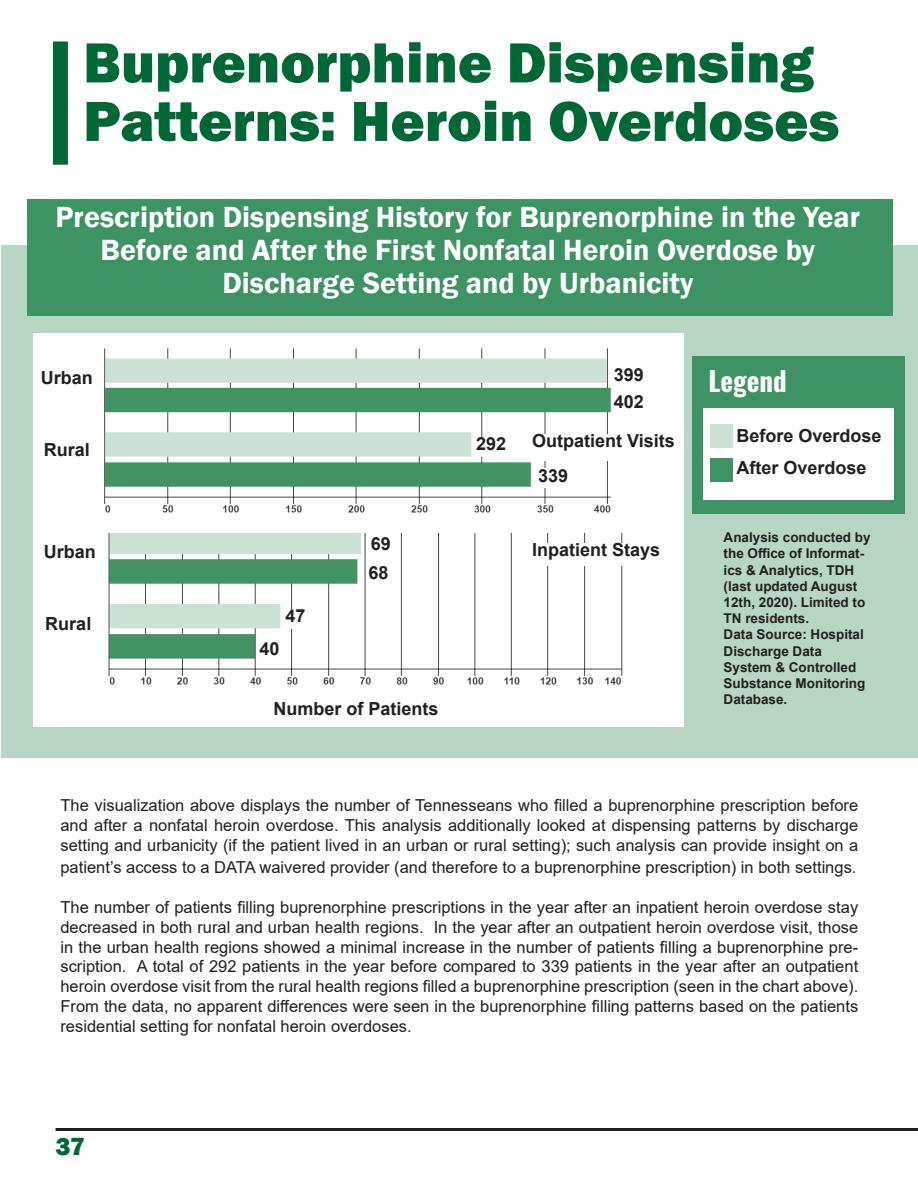
<style>
.page{position:relative;width:918px;height:1188px;background:#fff}
.page>*{position:absolute;margin:0;border:0;box-sizing:border-box;transform-origin:0 0}
.Green_Bar_font_2{font:800 58.5px/58.5px "Franklin Gothic";color:#006837}
.t1{font:600 30px/33px "Franklin Gothic";color:#fff;text-align:center}
.t2{font:700 27px "Oswald";color:#fff}
.t3{font:800 25.5px "Franklin Gothic";color:#006837}
.t4{font:700 18px "Arial";color:#231f20}
.t5{font:16.5px/19.8px "Arial";color:#231f20;text-align:justify}
.t6{font:700 13.5px/16.2px "Arial";color:#231f20}
</style>
<div class="page">
<hr style="left:56px;top:1128px;width:862px;height:3px;background:#231f20">
<div style="left:1px;top:246px;width:917px;height:512px;background:#b7d6c4"></div>
<div style="left:27px;top:199px;width:866px;height:117px;background:#3d9364"></div>
<img style="left:106px;top:532px;width:522px;height:162px">
<div style="left:34px;top:334px;width:72px;height:393px;background:#fff"></div>
<img style="left:104px;top:334px;width:524px;height:198px">
<div style="left:47px;top:694px;width:609px;height:33px;background:#fff"></div>
<div style="left:476px;top:437px;width:36px;height:20px;background:#fff"></div>
<div style="left:538px;top:469px;width:42px;height:19px;background:#fff"></div>
<div style="left:369px;top:566px;width:28px;height:15px;background:#fff"></div>
<div style="left:286px;top:609px;width:28px;height:19px;background:#fff"></div>
<div style="left:259px;top:642px;width:29px;height:15px;background:#fff"></div>
<div style="left:53px;top:41px;width:15px;height:124px;background:#006837"></div>
<div style="left:628px;top:334px;width:56px;height:393px;background:#fff"></div>
<div style="left:614px;top:367px;width:42px;height:22px;background:#fff"></div>
<div style="left:532px;top:434px;width:152px;height:27px;background:#fff"></div>
<div style="left:692px;top:356px;width:212px;height:157px;background:#3d9364"></div>
<div style="left:704px;top:408px;width:190px;height:92px;background:#fff"></div>
<div style="left:711px;top:424px;width:22px;height:24px;background:#cce2d5"></div>
<div style="left:711px;top:458px;width:22px;height:24px;background:#3d9364"></div>
<div style="left:532px;top:543px;width:142px;height:23px;background:#fff"></div>
<p class="Green_Bar_font_2" style="left:83px;top:33px;width:758px">Buprenorphine Dispensing<br>Patterns: Heroin Overdoses</p>
<p class="t1" style="left:56px;top:201px;width:806px">Prescription Dispensing History for Buprenorphine in the Year<br>Before and After the First Nonfatal Heroin Overdose by</p>
<p class="t1" style="left:222px;top:267px;width:472px">Discharge Setting and by Urbanicity</p>
<p class="t4" style="left:41px;top:365px;width:54px">Urban</p>
<p class="t4" style="left:44px;top:437px;width:48px">Rural</p>
<p class="t4" style="left:476px;top:431px;width:32px">292</p>
<p class="t4" style="left:614px;top:362px;width:32px">399</p>
<p class="t4" style="left:614px;top:389px;width:32px">402</p>
<p class="t4" style="left:532px;top:428px;width:144px">Outpatient Visits</p>
<p class="t4" style="left:538px;top:463px;width:32px">339</p>
<p class="t2" style="left:709px;top:367px;width:80px">Legend</p>
<p class="t4" style="left:736px;top:423px;width:147px">Before Overdose</p>
<p class="t4" style="left:736px;top:455px;width:132px">After Overdose</p>
<p class="t4" style="left:44px;top:539px;width:54px">Urban</p>
<p class="t4" style="left:45px;top:611px;width:48px">Rural</p>
<p class="t4" style="left:286px;top:603px;width:22px">47</p>
<p class="t4" style="left:259px;top:636px;width:22px">40</p>
<p class="t4" style="left:371px;top:531px;width:22px">69</p>
<p class="t4" style="left:369px;top:560px;width:22px">68</p>
<p class="t4" style="left:273px;top:695px;width:167px">Number of Patients</p>
<p class="t4" style="left:532px;top:537px;width:130px">Inpatient Stays</p>
<p class="t6" style="left:724px;top:530px;width:149px">Analysis conducted by the Office of Informat&shy;ics &amp; Analytics, TDH (last updated August<br>12th, 2020). Limited to<br>TN residents.</p>
<p class="t6" style="left:724px;top:627px;width:142px">Data Source: Hospital</p>
<p class="t6" style="left:724px;top:643px;width:143px">Discharge Data<br>System &amp; Controlled<br>Substance Monitoring<br>Database.</p>
<p class="t5" style="left:60px;top:795px;width:799px">The visualization above displays the number of Tennesseans who filled a buprenorphine prescription before and after a nonfatal heroin overdose. This analysis additionally looked at dispensing patterns by discharge setting and urbanicity (if the patient lived in an urban or rural setting); such analysis can provide insight on a</p>
<p class="t5" style="left:60px;top:858px;width:798px">patient’s access to a DATA waivered provider (and therefore to a buprenorphine prescription) in both settings.</p>
<p class="t5" style="left:60px;top:897px;width:799px">The number of patients filling buprenorphine prescriptions in the year after an inpatient heroin overdose stay decreased in both rural and urban health regions. In the year after an outpatient heroin overdose visit, those in the urban health regions showed a minimal increase in the number of patients filling a buprenorphine pre&shy;scription. A total of 292 patients in the year before compared to 339 patients in the year after an outpatient heroin overdose visit from the rural health regions filled a buprenorphine prescription (seen in the chart above).<br>From the data, no apparent differences were seen in the buprenorphine filling patterns based on the patients residential setting for nonfatal heroin overdoses.</p>
<h3 class="t3" style="left:56px;top:1129px;width:31px">37</h3>
</div>
